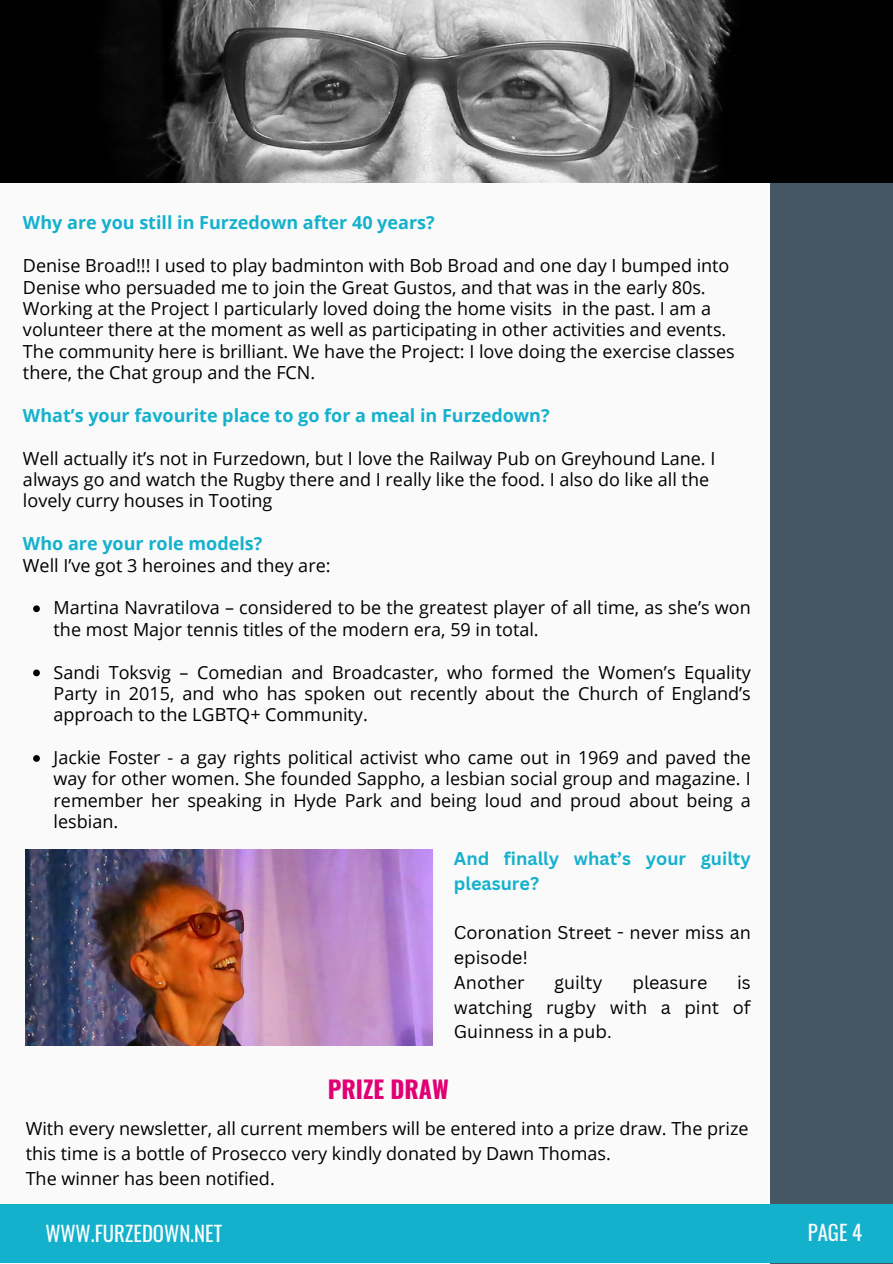
<style>
.page{position:relative;width:893px;height:1264px;background:#fff}
.page>*{position:absolute;margin:0;border:0;box-sizing:border-box;transform-origin:0 0}
.t1{font:700 24px "Oswald";color:#e10073}
.t2{font:20.85px "Oswald";color:#fcfdfc}
.t3{font:20.85px "Oswald";color:#fafafa}
.t4{font:18px/21.3px "Open Sans";color:#000}
.t5{font:700 18px "Open Sans";color:#14b1cd}
.t6{font:18px/24.8px "Canva Sans";color:#000}
.t7{font:700 18px/24.8px "Canva Sans";color:#14b1cd}
</style>
<div class="page">
<div style="left:0;top:0;width:892px;height:1263px;background:#fafafa"></div>
<div style="left:769px;top:0;width:123px;height:1263px;background:#455763"></div>
<svg style="left:33px;top:605px;width:7px;height:7px"></svg>
<svg style="left:33px;top:669px;width:7px;height:7px"></svg>
<svg style="left:33px;top:755px;width:7px;height:6px"></svg>
<img style="left:26px;top:849px;width:406px;height:195px">
<div style="left:0;top:1204px;width:892px;height:58px;background:#14b1cd"></div>
<img style="left:0;top:0;width:892px;height:182px">
<h3 class="t5" style="left:23px;top:210px;width:413px">Why are you still in Furzedown after 40 years?</h3>
<p class="t4" style="left:23px;top:254px;width:713px">Denise Broad!!! I used to play badminton with Bob Broad and one day I bumped into Denise who persuaded me to join the Great Gustos, and that was in the early 80s.<br>Working at the Project I particularly loved doing the home visits in the past. I am a volunteer there at the moment as well as participating in other activities and events.<br>The community here is brilliant. We have the Project: I love doing the exercise classes there, the Chat group and the FCN.</p>
<h3 class="t5" style="left:23px;top:402px;width:528px">What’s your favourite place to go for a meal in Furzedown?</h3>
<p class="t4" style="left:23px;top:447px;width:693px">Well actually it’s not in Furzedown, but I love the Railway Pub on Greyhound Lane. I always go and watch the Rugby there and I really like the food. I also do like all the lovely curry houses in Tooting</p>
<p class="t5" style="left:23px;top:531px;width:241px">Who are your role models?</p>
<p class="t4" style="left:23px;top:554px;width:309px">Well I’ve got 3 heroines and they are:</p>
<p class="t4" style="left:54px;top:596px;width:698px">Martina Navratilova – considered to be the greatest player of all time, as she’s won the most Major tennis titles of the modern era, 59 in total.</p>
<p class="t4" style="left:54px;top:661px;width:698px;text-align:justify">Sandi Toksvig – Comedian and Broadcaster, who formed the Women’s Equality Party in 2015, and who has spoken out recently about the Church of England’s approach to the LGBTQ+ Community.</p>
<p class="t4" style="left:54px;top:746px;width:698px;text-align:justify">Jackie Foster - a gay rights political activist who came out in 1969 and paved the way for other women. She founded Sappho, a lesbian social group and magazine. I remember her speaking in Hyde Park and being loud and proud about being a lesbian.</p>
<p class="t7" style="left:454px;top:845px;width:298px">And finally what’s your guilty pleasure?</p>
<p class="t6" style="left:454px;top:919px;width:298px">Coronation Street - never miss an episode!</p>
<h3 class="t6" style="left:454px;top:969px;width:72px">Another</h3>
<h3 class="t6" style="left:554px;top:969px;width:50px">guilty</h3>
<h3 class="t6" style="left:632px;top:969px;width:76px">pleasure</h3>
<h3 class="t6" style="left:454px;top:969px;width:298px;text-align:justify;text-indent:283px">is watching rugby with a pint of Guinness in a pub.</h3>
<p class="t1" style="left:328px;top:1069px;width:122px">PRIZE DRAW</p>
<h1 class="t4" style="left:26px;top:1115px;width:724px;line-height:24.8px">With every newsletter, all current members will be entered into a prize draw. The prize this time is a bottle of Prosecco very kindly donated by Dawn Thomas.</h1>
<p class="t4" style="left:26px;top:1166px;width:250px">The winner has been notified.</p>
<p class="t2" style="left:45px;top:1217px;width:178px">WWW.FURZEDOWN.NET</p>
<p class="t3" style="left:807px;top:1216px;width:56px">PAGE 4</p>
</div>
